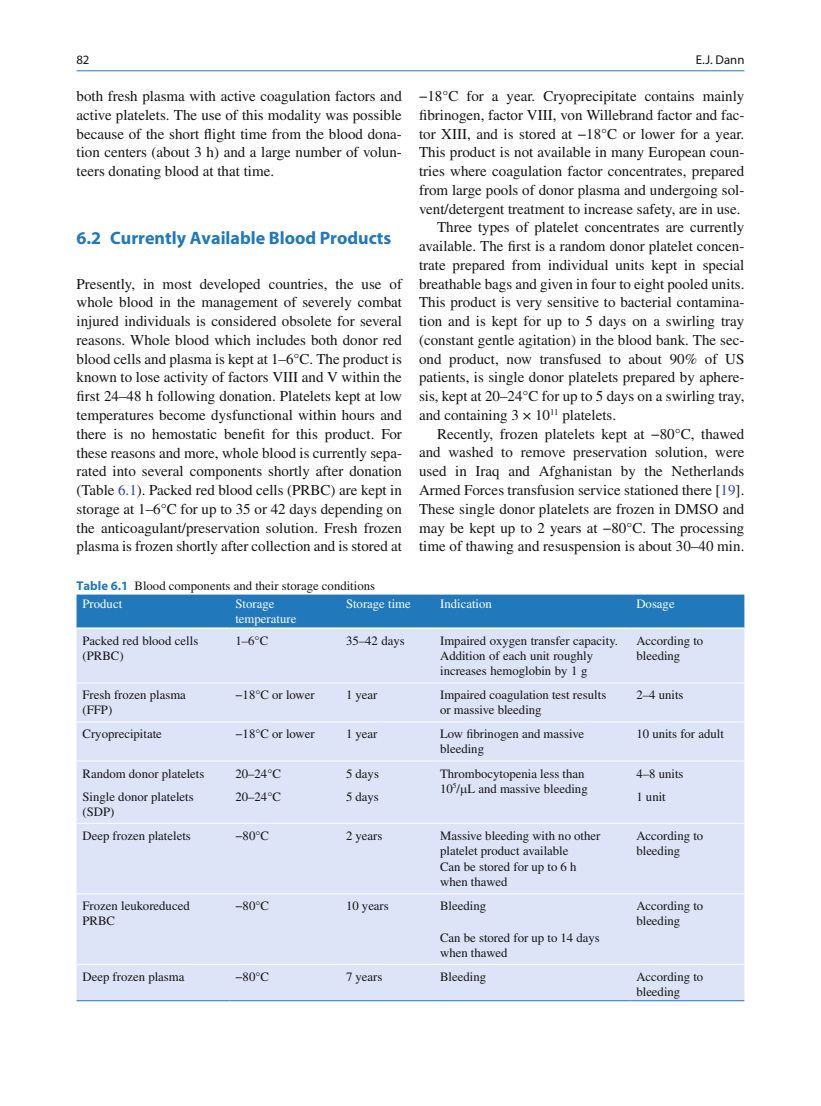
<style>
.page{position:relative;width:821px;height:1106px;background:#fff}
.page>*{position:absolute;margin:0;border:0;box-sizing:border-box;transform-origin:0 0}
.t1{font:700 18px "Myriad";color:#2178ba}
.t2{font:15px/18.8px "Times";color:#131413;text-align:justify}
.t3{font:12.75px/15px "Times";color:#131413}
.t4{font:12.75px/15px "Times";color:#fff}
.t5{font:12.75px "Myriad";letter-spacing:.005em;color:#131413}
.s1{color:#2e45a1}
.s2{font-family:"Myriad";font-weight:700;color:#2178ba}
</style>
<div class="page">
<hr style="left:77px;top:70px;width:667px;height:1px;background:#2178ba">
<div style="left:76px;top:594px;width:668px;height:33px;background:#2178ba"></div>
<div style="left:76px;top:629px;width:668px;height:371px;background:#dde4f8"></div>
<hr style="left:434px;top:721px;width:196px;height:1px;background:#fff">
<hr style="left:434px;top:760px;width:196px;height:1px;background:#fff">
<hr style="left:434px;top:1000px;width:196px;height:1px;background:#2178ba">
<hr style="left:340px;top:721px;width:94px;height:1px;background:#fff">
<hr style="left:340px;top:823px;width:94px;height:1px;background:#fff">
<hr style="left:340px;top:893px;width:94px;height:1px;background:#fff">
<hr style="left:340px;top:964px;width:94px;height:1px;background:#fff">
<hr style="left:340px;top:1000px;width:94px;height:1px;background:#2178ba">
<hr style="left:229px;top:721px;width:111px;height:1px;background:#fff">
<hr style="left:229px;top:823px;width:111px;height:1px;background:#fff">
<hr style="left:229px;top:893px;width:111px;height:1px;background:#fff">
<hr style="left:229px;top:964px;width:111px;height:1px;background:#fff">
<hr style="left:229px;top:1000px;width:111px;height:1px;background:#2178ba">
<hr style="left:76px;top:721px;width:153px;height:1px;background:#fff">
<hr style="left:76px;top:823px;width:153px;height:1px;background:#fff">
<hr style="left:76px;top:1000px;width:153px;height:1px;background:#2178ba">
<hr style="left:630px;top:721px;width:114px;height:1px;background:#fff">
<hr style="left:630px;top:823px;width:114px;height:1px;background:#fff">
<hr style="left:630px;top:893px;width:114px;height:1px;background:#fff">
<hr style="left:630px;top:964px;width:114px;height:1px;background:#fff">
<hr style="left:630px;top:1000px;width:114px;height:1px;background:#2178ba">
<hr style="left:76px;top:682px;width:153px;height:1px;background:#fff">
<hr style="left:229px;top:682px;width:111px;height:1px;background:#fff">
<hr style="left:340px;top:682px;width:94px;height:1px;background:#fff">
<hr style="left:434px;top:682px;width:196px;height:1px;background:#fff">
<hr style="left:630px;top:682px;width:114px;height:1px;background:#fff">
<hr style="left:434px;top:823px;width:196px;height:1px;background:#fff">
<hr style="left:76px;top:760px;width:153px;height:1px;background:#fff">
<hr style="left:229px;top:760px;width:111px;height:1px;background:#fff">
<hr style="left:340px;top:760px;width:94px;height:1px;background:#fff">
<hr style="left:630px;top:760px;width:114px;height:1px;background:#fff">
<hr style="left:76px;top:893px;width:153px;height:1px;background:#fff">
<hr style="left:76px;top:964px;width:153px;height:1px;background:#fff">
<hr style="left:434px;top:893px;width:196px;height:1px;background:#fff">
<hr style="left:434px;top:964px;width:196px;height:1px;background:#fff">
<svg style="left:461px;top:786px;width:6px;height:9px"></svg>
<p class="t5" style="left:76px;top:54px;width:14px">82</p>
<p class="t5" style="left:695px;top:54px;width:50px">E.J. Dann</p>
<p class="t2" style="left:77px;top:87px;width:327px">both fresh plasma with active coagulation factors and active platelets. The use of this modality was possible because of the short flight time from the blood dona&shy;tion centers (about 3 h) and a large number of volun&shy;teers donating blood at that time.</p>
<p class="t2" style="left:419px;top:87px;width:327px">−18°C for a year. Cryoprecipitate contains mainly</p>
<p class="t2" style="left:419px;top:105px;width:327px">fibrinogen, factor VIII, von Willebrand factor and fac-</p>
<p class="t2" style="left:419px;top:124px;width:327px">tor XIII, and is stored at −18°C or lower for a year.</p>
<p class="t2" style="left:419px;top:143px;width:327px">This product is not available in many European coun-</p>
<p class="t2" style="left:419px;top:162px;width:327px">tries where coagulation factor concentrates, prepared</p>
<p class="t2" style="left:419px;top:180px;width:327px">from large pools of donor plasma and undergoing sol-</p>
<p class="t2" style="left:419px;top:199px;width:323px">vent/detergent treatment to increase safety, are in use.</p>
<p class="t2" style="left:437px;top:218px;width:309px">Three types of platelet concentrates are currently</p>
<p class="t2" style="left:419px;top:237px;width:327px">available. The first is a random donor platelet concen-</p>
<p class="t2" style="left:419px;top:255px;width:327px">trate prepared from individual units kept in special</p>
<p class="t2" style="left:419px;top:274px;width:327px">breathable bags and given in four to eight pooled units.</p>
<p class="t2" style="left:419px;top:293px;width:327px">This product is very sensitive to bacterial contamina-</p>
<p class="t2" style="left:419px;top:312px;width:327px">tion and is kept for up to 5 days on a swirling tray</p>
<p class="t2" style="left:419px;top:330px;width:327px">(constant gentle agitation) in the blood bank. The sec-</p>
<p class="t2" style="left:419px;top:349px;width:327px">ond product, now transfused to about 90% of US</p>
<p class="t2" style="left:419px;top:368px;width:327px">patients, is single donor platelets prepared by aphere-</p>
<p class="t2" style="left:419px;top:387px;width:327px">sis, kept at 20–24°C for up to 5 days on a swirling tray,</p>
<p class="t2" style="left:419px;top:405px;width:199px">and containing 3 × 10<sup>11</sup> platelets.</p>
<p class="t2" style="left:437px;top:424px;width:309px">Recently, frozen platelets kept at −80°C, thawed</p>
<p class="t2" style="left:419px;top:443px;width:327px">and washed to remove preservation solution, were</p>
<p class="t2" style="left:419px;top:462px;width:327px">used in Iraq and Afghanistan by the Netherlands</p>
<p class="t2" style="left:419px;top:480px;width:327px">Armed Forces transfusion service stationed there [<span class="s1">19</span>].</p>
<p class="t2" style="left:419px;top:499px;width:327px">These single donor platelets are frozen in DMSO and</p>
<p class="t2" style="left:419px;top:518px;width:327px">may be kept up to 2 years at −80°C. The processing</p>
<p class="t2" style="left:419px;top:537px;width:327px">time of thawing and resuspension is about 30–40 min.</p>
<p class="t1" style="left:77px;top:229px;width:316px">6.2 Currently Available Blood Products</p>
<p class="t2" style="left:77px;top:274px;width:327px">Presently, in most developed countries, the use of whole blood in the management of severely combat injured individuals is considered obsolete for several reasons. Whole blood which includes both donor red blood cells and plasma is kept at 1–6°C. The product is known to lose activity of factors VIII and V within the first 24–48 h following donation. Platelets kept at low temperatures become dysfunctional within hours and there is no hemostatic benefit for this product. For these reasons and more, whole blood is currently sepa&shy;rated into several components shortly after donation (Table <span class="s1">6.1</span>). Packed red blood cells (PRBC) are kept in storage at 1–6°C for up to 35 or 42 days depending on the anticoagulant/preservation solution. Fresh frozen plasma is frozen shortly after collection and is stored at</p>
<p class="t3" style="left:77px;top:578px;width:300px"><span class="s2">Table 6.1</span> Blood components and their storage conditions</p>
<p class="t4" style="left:82px;top:596px;width:41px">Product</p>
<p class="t4" style="left:235px;top:596px;width:62px">Storage temperature</p>
<p class="t4" style="left:346px;top:596px;width:66px">Storage time</p>
<p class="t4" style="left:440px;top:596px;width:53px">Indication</p>
<p class="t4" style="left:636px;top:596px;width:40px">Dosage</p>
<p class="t3" style="left:82px;top:633px;width:117px">Packed red blood cells (PRBC)</p>
<p class="t3" style="left:235px;top:633px;width:34px">1–6°C</p>
<p class="t3" style="left:346px;top:633px;width:60px">35–42 days</p>
<p class="t3" style="left:440px;top:633px;width:179px">Impaired oxygen transfer capacity.<br>Addition of each unit roughly increases hemoglobin by 1 g</p>
<p class="t3" style="left:636px;top:633px;width:68px">According to bleeding</p>
<p class="t3" style="left:82px;top:687px;width:105px">Fresh frozen plasma (FFP)</p>
<p class="t3" style="left:235px;top:687px;width:81px">−18°C or lower</p>
<p class="t3" style="left:346px;top:687px;width:33px">1 year</p>
<p class="t3" style="left:440px;top:687px;width:168px">Impaired coagulation test results or massive bleeding</p>
<p class="t3" style="left:636px;top:687px;width:49px">2–4 units</p>
<p class="t3" style="left:82px;top:726px;width:81px">Cryoprecipitate</p>
<p class="t3" style="left:235px;top:726px;width:81px">−18°C or lower</p>
<p class="t3" style="left:346px;top:726px;width:33px">1 year</p>
<p class="t3" style="left:440px;top:726px;width:146px">Low fibrinogen and massive bleeding</p>
<p class="t3" style="left:636px;top:726px;width:89px">10 units for adult</p>
<p class="t3" style="left:82px;top:765px;width:123px">Random donor platelets</p>
<p class="t3" style="left:235px;top:765px;width:47px">20–24°C</p>
<p class="t3" style="left:346px;top:765px;width:34px">5 days</p>
<p class="t3" style="left:440px;top:765px;width:149px">Thrombocytopenia less than<br>10<sup>5</sup>/ L and massive bleeding</p>
<p class="t3" style="left:636px;top:765px;width:49px">4–8 units</p>
<p class="t3" style="left:82px;top:789px;width:113px">Single donor platelets (SDP)</p>
<p class="t3" style="left:235px;top:789px;width:47px">20–24°C</p>
<p class="t3" style="left:346px;top:789px;width:34px">5 days</p>
<p class="t3" style="left:636px;top:789px;width:31px">1 unit</p>
<p class="t3" style="left:82px;top:828px;width:110px">Deep frozen platelets</p>
<p class="t3" style="left:235px;top:828px;width:35px">−80°C</p>
<p class="t3" style="left:346px;top:828px;width:38px">2 years</p>
<p class="t3" style="left:440px;top:828px;width:162px">Massive bleeding with no other platelet product available</p>
<p class="t3" style="left:636px;top:828px;width:68px">According to bleeding</p>
<p class="t3" style="left:440px;top:859px;width:138px">Can be stored for up to 6 h when thawed</p>
<p class="t3" style="left:82px;top:898px;width:109px">Frozen leukoreduced<br>PRBC</p>
<p class="t3" style="left:235px;top:898px;width:35px">−80°C</p>
<p class="t3" style="left:346px;top:898px;width:44px">10 years</p>
<p class="t3" style="left:440px;top:898px;width:48px">Bleeding</p>
<p class="t3" style="left:636px;top:898px;width:68px">According to bleeding</p>
<p class="t3" style="left:440px;top:930px;width:161px">Can be stored for up to 14 days when thawed</p>
<p class="t3" style="left:82px;top:969px;width:103px">Deep frozen plasma</p>
<p class="t3" style="left:235px;top:969px;width:35px">−80°C</p>
<p class="t3" style="left:346px;top:969px;width:38px">7 years</p>
<p class="t3" style="left:440px;top:969px;width:48px">Bleeding</p>
<p class="t3" style="left:636px;top:969px;width:68px">According to bleeding</p>
</div>
